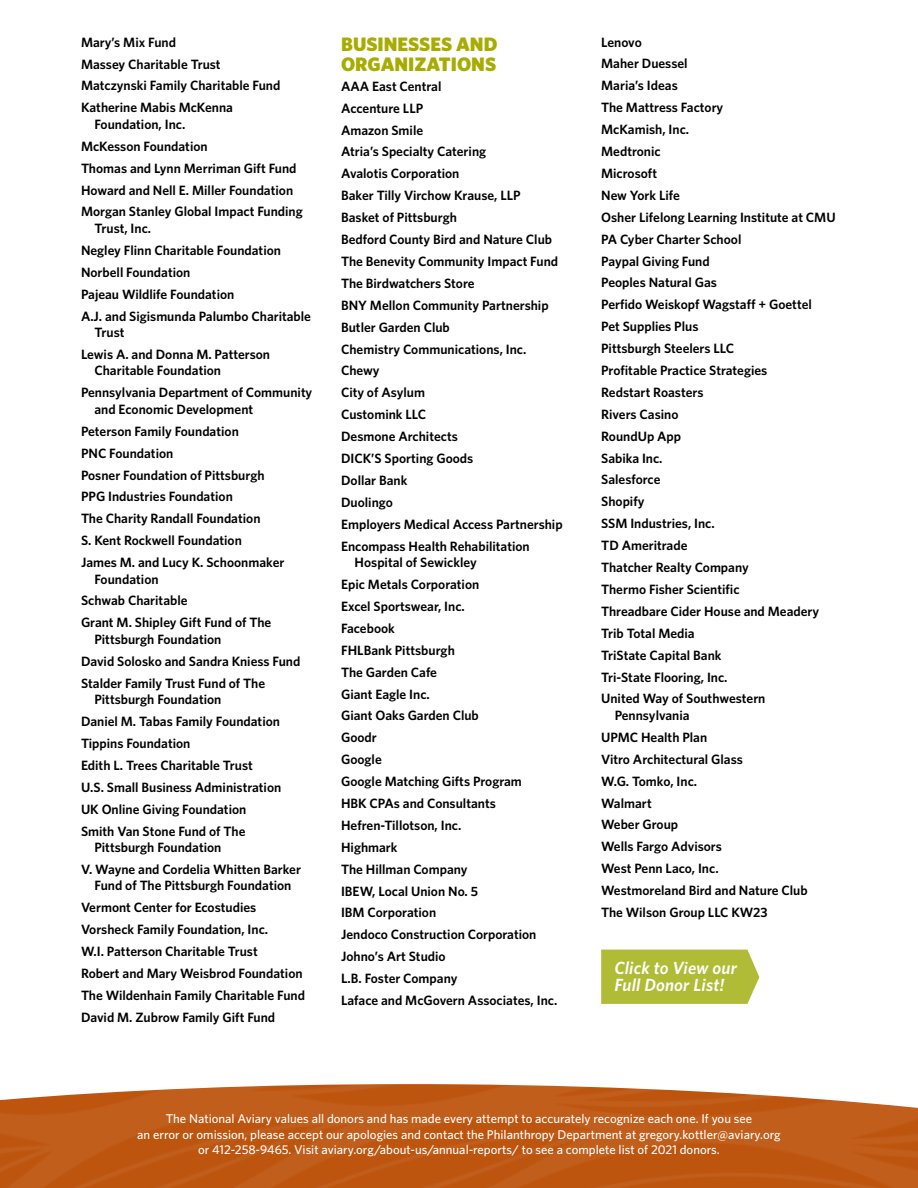
<style>
.page{position:relative;width:918px;height:1188px;background:#fff}
.page>*{position:absolute;margin:0;border:0;box-sizing:border-box;transform-origin:0 0}
.t1{font:900 19.5px/19.8px "Whitney";color:#a7ac00}
.t2{font:italic 600 17.7px/17.7px "Whitney";letter-spacing:.01em;color:#fff}
.t3{font:600 13.5px/21.9px "Whitney";color:#000}
.t4{font:500 12.75px/15.6px "Whitney";color:#fff;text-align:center}
</style>
<div class="page">
<img style="left:0;top:1084px;width:918px;height:104px">
<div style="left:601px;top:950px;width:158px;height:54px;background:#b0bc36"></div>
<p class="t3" style="left:81px;top:31px;width:201px">Mary’s Mix Fund<br>Massey Charitable Trust<br>Matczynski Family Charitable Fund<br>Katherine Mabis McKenna</p>
<p class="t3" style="left:81px;top:113px;width:223px;text-indent:14px">Foundation, Inc.<br>McKesson Foundation<br>Thomas and Lynn Merriman Gift Fund<br>Howard and Nell E. Miller Foundation<br>Morgan Stanley Global Impact Funding</p>
<p class="t3" style="left:81px;top:217px;width:232px;text-indent:14px">Trust, Inc.<br>Negley Flinn Charitable Foundation<br>Norbell Foundation<br>Pajeau Wildlife Foundation<br>A.J. and Sigismunda Palumbo Charitable</p>
<p class="t3" style="left:81px;top:321px;width:191px;text-indent:14px">Trust<br>Lewis A. and Donna M. Patterson</p>
<p class="t3" style="left:81px;top:360px;width:233px;text-indent:14px">Charitable Foundation<br>Pennsylvania Department of Community</p>
<p class="t3" style="left:81px;top:398px;width:205px;text-indent:14px">and Economic Development<br>Peterson Family Foundation<br>PNC Foundation<br>Posner Foundation of Pittsburgh<br>PPG Industries Foundation<br>The Charity Randall Foundation<br>S. Kent Rockwell Foundation<br>James M. and Lucy K. Schoonmaker</p>
<p class="t3" style="left:81px;top:568px;width:192px;text-indent:14px">Foundation<br>Schwab Charitable<br>Grant M. Shipley Gift Fund of The</p>
<p class="t3" style="left:81px;top:628px;width:221px;text-indent:14px">Pittsburgh Foundation<br>David Solosko and Sandra Kniess Fund<br>Stalder Family Trust Fund of The</p>
<p class="t3" style="left:81px;top:688px;width:202px;text-indent:14px">Pittsburgh Foundation<br>Daniel M. Tabas Family Foundation<br>Tippins Foundation<br>Edith L. Trees Charitable Trust<br>U.S. Small Business Administration<br>UK Online Giving Foundation<br>Smith Van Stone Fund of The</p>
<p class="t3" style="left:81px;top:836px;width:222px;text-indent:14px">Pittsburgh Foundation<br>V. Wayne and Cordelia Whitten Barker</p>
<p class="t3" style="left:81px;top:875px;width:226px;text-indent:14px">Fund of The Pittsburgh Foundation Vermont Center for Ecostudies Vorsheck Family Foundation, Inc.<br>W.I. Patterson Charitable Trust<br>Robert and Mary Weisbrod Foundation The Wildenhain Family Charitable Fund David M. Zubrow Family Gift Fund</p>
<h1 class="t1" style="left:341px;top:34px;width:158px">BUSINESSES AND<br>ORGANIZATIONS</h1>
<p class="t3" style="left:341px;top:75px;width:223px">AAA East Central<br>Accenture LLP<br>Amazon Smile<br>Atria’s Specialty Catering<br>Avalotis Corporation<br>Baker Tilly Virchow Krause, LLP<br>Basket of Pittsburgh<br>Bedford County Bird and Nature Club<br>The Benevity Community Impact Fund<br>The Birdwatchers Store<br>BNY Mellon Community Partnership<br>Butler Garden Club<br>Chemistry Communications, Inc.<br>Chewy<br>City of Asylum<br>Customink LLC<br>Desmone Architects<br>DICK’S Sporting Goods<br>Dollar Bank<br>Duolingo<br>Employers Medical Access Partnership<br>Encompass Health Rehabilitation</p>
<p class="t3" style="left:341px;top:551px;width:218px;text-indent:14px">Hospital of Sewickley<br>Epic Metals Corporation<br>Excel Sportswear, Inc.<br>Facebook<br>FHLBank Pittsburgh<br>The Garden Cafe<br>Giant Eagle Inc.<br>Giant Oaks Garden Club<br>Goodr<br>Google<br>Google Matching Gifts Program<br>HBK CPAs and Consultants<br>Hefren-Tillotson, Inc.<br>Highmark<br>The Hillman Company<br>IBEW, Local Union No. 5<br>IBM Corporation<br>Jendoco Construction Corporation<br>Johno’s Art Studio<br>L.B. Foster Company<br>Laface and McGovern Associates, Inc.</p>
<p class="t3" style="left:601px;top:31px;width:236px">Lenovo<br>Maher Duessel<br>Maria’s Ideas<br>The Mattress Factory<br>McKamish, Inc.<br>Medtronic<br>Microsoft<br>New York Life<br>Osher Lifelong Learning Institute at CMU<br>PA Cyber Charter School<br>Paypal Giving Fund<br>Peoples Natural Gas<br>Perfido Weiskopf Wagstaff + Goettel<br>Pet Supplies Plus<br>Pittsburgh Steelers LLC<br>Profitable Practice Strategies<br>Redstart Roasters<br>Rivers Casino<br>RoundUp App<br>Sabika Inc.<br>Salesforce<br>Shopify<br>SSM Industries, Inc.<br>TD Ameritrade<br>Thatcher Realty Company<br>Thermo Fisher Scientific<br>Threadbare Cider House and Meadery<br>Trib Total Media<br>TriState Capital Bank<br>Tri-State Flooring, Inc.<br>United Way of Southwestern</p>
<p class="t3" style="left:601px;top:704px;width:208px;text-indent:14px">Pennsylvania<br>UPMC Health Plan<br>Vitro Architectural Glass<br>W.G. Tomko, Inc.<br>Walmart<br>Weber Group<br>Wells Fargo Advisors<br>West Penn Laco, Inc.<br>Westmoreland Bird and Nature Club<br>The Wilson Group LLC KW23</p>
<h2 class="t2" style="left:614px;top:958px;width:124px">Click to View our<br>Full Donor List!</h2>
<p class="t4" style="left:137px;top:1111px;width:645px">The National Aviary values all donors and has made every attempt to accurately recognize each one. If you see<br>an error or omission, please accept our apologies and contact the Philanthropy Department at gregory.kottler@aviary.org or 412-258-9465. Visit aviary.org/about-us/annual-reports/ to see a complete list of 2021 donors.</p>
</div>
